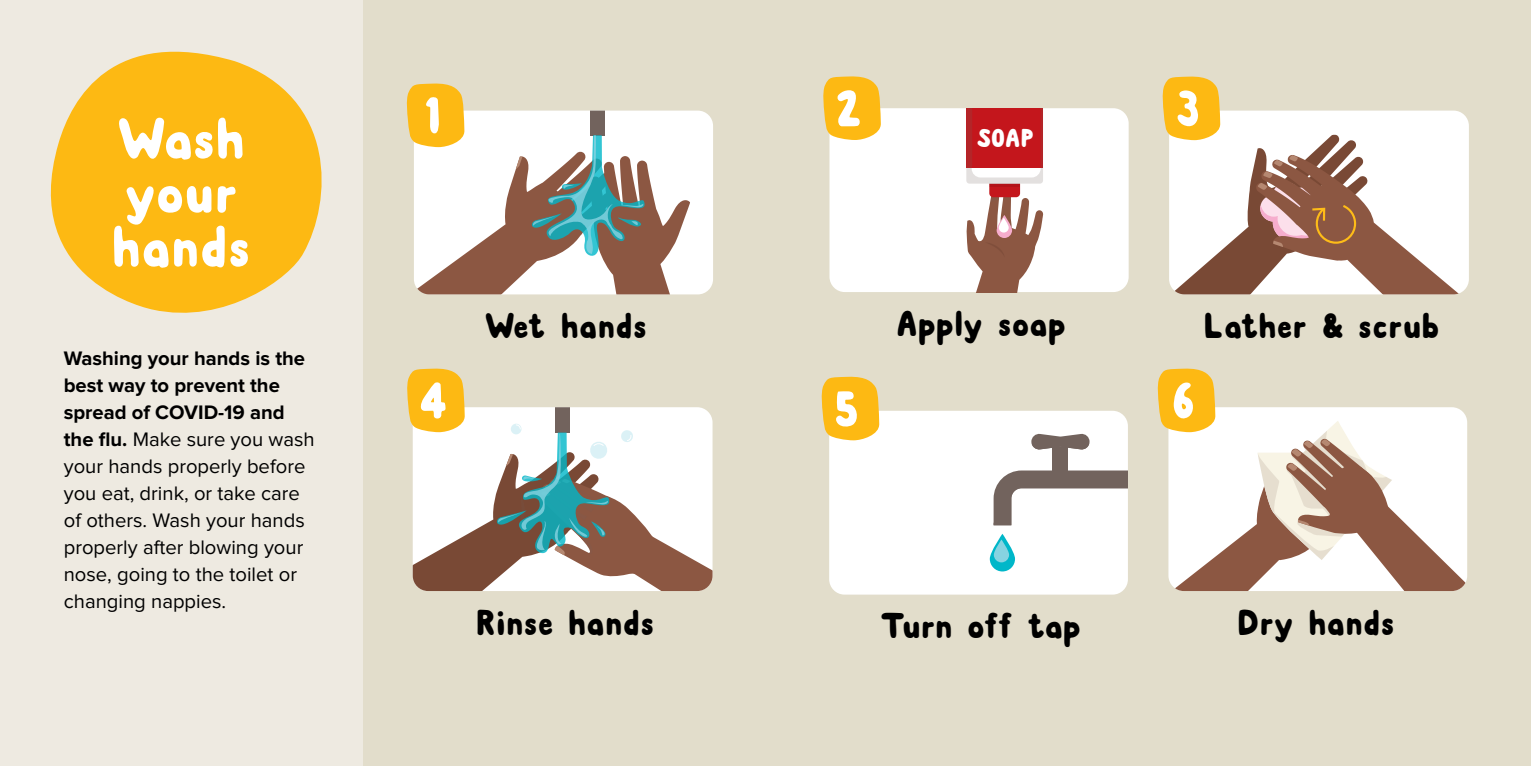
<style>
.page{position:relative;width:1531px;height:766px;background:#fff}
.page>*{position:absolute;margin:0;border:0;box-sizing:border-box;transform-origin:0 0}
.t1{font:58.5px/54px "Albus";letter-spacing:-.005em;color:#fff}
.t2{font:51.3px "Albus";color:#fff}
.t3{font:36px "Albus";color:#000}
.t4{font:36px "Albus";letter-spacing:-.03em;color:#000}
.t5{font:25.88px "Albus";color:#fff}
.t6{font:20.25px/27px "Proxima Nova";color:#000}
.s1{font-weight:700}
</style>
<div class="page">
<div style="left:0;top:0;width:765px;height:765px;background:#eeeae1"></div>
<div style="left:364px;top:0;width:1167px;height:765px;background:#e2ddcb"></div>
<div style="left:414px;top:111px;width:299px;height:183px;background:#fff;border-radius:15px"></div>
<div style="left:829px;top:108px;width:299px;height:184px;background:#fff;border-radius:15px"></div>
<svg style="left:966px;top:108px;width:77px;height:184px"></svg>
<div style="left:829px;top:410px;width:299px;height:184px;background:#fff;border-radius:15px"></div>
<svg style="left:990px;top:533px;width:25px;height:38px"></svg>
<svg style="left:994px;top:539px;width:15px;height:23px"></svg>
<div style="left:1053px;top:446px;width:15px;height:31px;background:#72635d"></div>
<svg style="left:1031px;top:434px;width:58px;height:16px"></svg>
<svg style="left:993px;top:470px;width:135px;height:55px"></svg>
<svg style="left:406px;top:83px;width:284px;height:211px"></svg>
<svg style="left:1162px;top:76px;width:301px;height:218px;background:#dac8b7"></svg>
<svg style="left:821px;top:376px;width:58px;height:64px;background:#fabe2d"></svg>
<svg style="left:823px;top:76px;width:58px;height:64px;background:#fabf2d"></svg>
<svg style="left:407px;top:368px;width:305px;height:223px"></svg>
<svg style="left:1157px;top:368px;width:310px;height:223px"></svg>
<svg style="left:50px;top:51px;width:272px;height:262px;fill:#fdb913"></svg>
<h1 class="t1" style="left:111px;top:112px;width:141px">Wash your hands</h1>
<p class="t6" style="left:64px;top:346px;width:252px"><span class="s1">Washing your hands is the best way to prevent the spread of COVID-19 and the flu.</span> Make sure you wash your hands properly before you eat, drink, or take care of others. Wash your hands properly after blowing your nose, going to the toilet or changing nappies.</p>
<h2 class="t2" style="left:835px;top:78px;width:29px">2</h2>
<h2 class="t2" style="left:423px;top:85px;width:19px">1</h2>
<h2 class="t2" style="left:1176px;top:78px;width:26px">3</h2>
<p class="t5" style="left:976px;top:123px;width:59px">SOAP</p>
<h3 class="t3" style="left:484px;top:304px;width:164px">Wet hands</h3>
<h3 class="t3" style="left:896px;top:302px;width:171px">Apply soap</h3>
<h3 class="t3" style="left:1203px;top:304px;width:237px">Lather &amp; scrub</h3>
<h2 class="t2" style="left:418px;top:370px;width:30px">4</h2>
<h2 class="t2" style="left:1171px;top:370px;width:26px">6</h2>
<h2 class="t2" style="left:834px;top:378px;width:27px">5</h2>
<h3 class="t3" style="left:476px;top:601px;width:180px">Rinse hands</h3>
<h3 class="t4" style="left:880px;top:604px;width:203px">Turn off tap</h3>
<h3 class="t3" style="left:1237px;top:601px;width:159px">Dry hands</h3>
</div>
